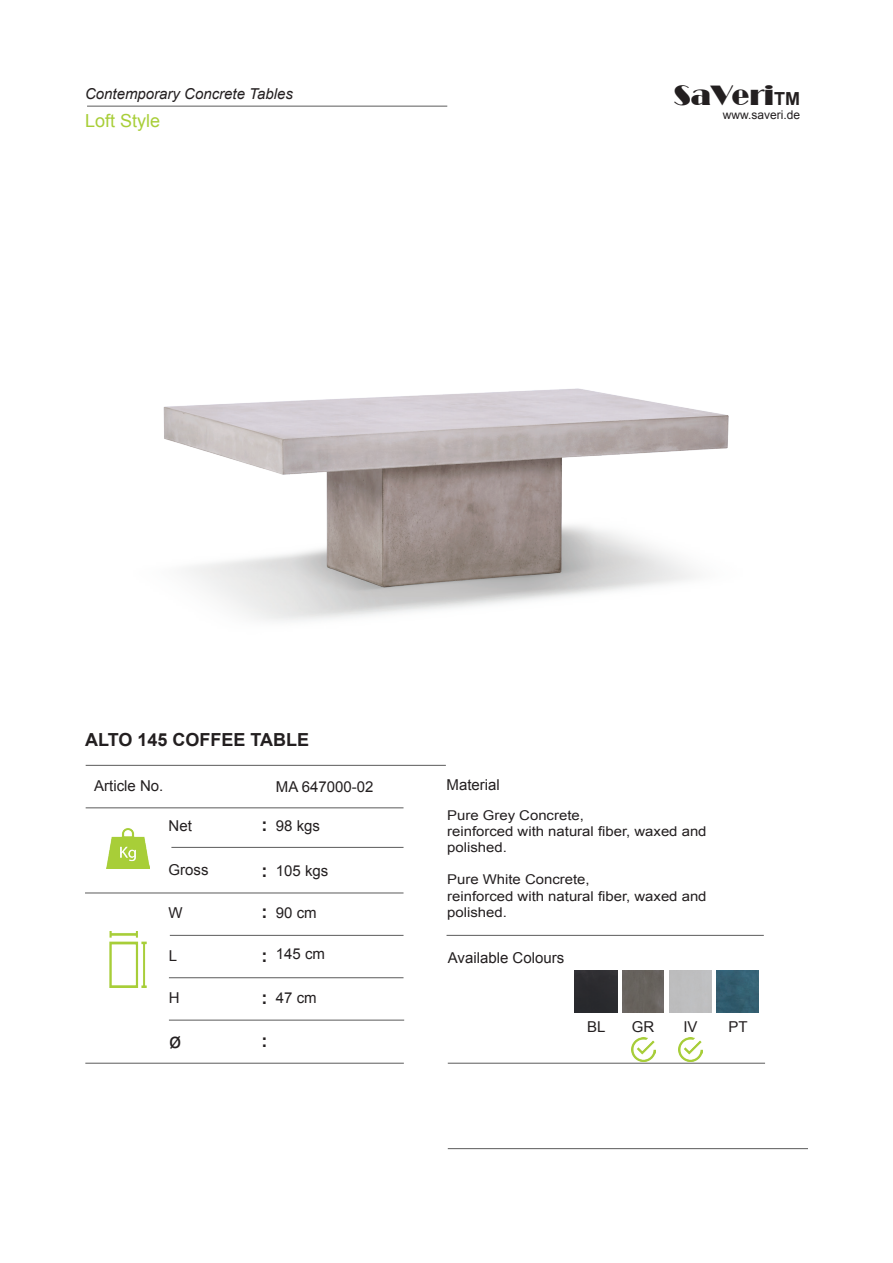
<style>
.page{position:relative;width:893px;height:1263px;background:#fff}
.page>*{position:absolute;margin:0;border:0;box-sizing:border-box;transform-origin:0 0}
.t1{font:27px "Broadway BT";color:#231f20}
.t2{font:21px "Arial";color:#231f20}
.t3{font:700 18px "Arial";color:#231f20}
.t4{font:18px "Arial";color:#a8ce38}
.t5{font:15px "Arial";color:#231f20}
.t6{font:italic 15px "Arial";color:#231f20}
.t7{font:13.5px/16.2px "Arial";color:#231f20;scale:1.1 1}
.t8{font:12px "Arial";color:#231f20}
.s1{font-family:"Arial";font-weight:700;font-size:18px}
</style>
<div class="page">
<hr style="left:448px;top:1148px;width:360px;height:1px;background:#5b5b5b">
<hr style="left:86px;top:765px;width:360px;height:1px;background:#5b5b5b">
<hr style="left:87px;top:106px;width:360px;height:1px;background:#5b5b5b">
<img style="left:107px;top:828px;width:43px;height:41px">
<img style="left:109px;top:932px;width:38px;height:56px">
<div style="left:574px;top:970px;width:43px;height:43px;background:#2b2b2f"></div>
<img style="left:163px;top:388px;width:566px;height:233px">
<hr style="left:86px;top:807px;width:317px;height:1px;background:#5b5b5b">
<hr style="left:85px;top:893px;width:318px;height:1px;background:#5b5b5b">
<hr style="left:170px;top:935px;width:233px;height:1px;background:#5b5b5b">
<hr style="left:169px;top:977px;width:234px;height:1px;background:#5b5b5b">
<hr style="left:169px;top:1020px;width:235px;height:1px;background:#5b5b5b">
<hr style="left:171px;top:847px;width:232px;height:1px;background:#5b5b5b">
<hr style="left:446px;top:935px;width:318px;height:1px;background:#5b5b5b">
<div style="left:622px;top:970px;width:42px;height:42px;background:#67635d"></div>
<img style="left:717px;top:970px;width:41px;height:42px">
<hr style="left:448px;top:1063px;width:317px;height:1px;background:#5b5b5b">
<img style="left:631px;top:1037px;width:24px;height:24px">
<img style="left:679px;top:1037px;width:24px;height:24px">
<hr style="left:85px;top:1063px;width:319px;height:1px;background:#5b5b5b">
<p class="t6" style="left:85px;top:84px;width:209px">Contemporary Concrete Tables</p>
<h3 class="t4" style="left:85px;top:108px;width:77px">Loft Style</h3>
<h1 class="t1" style="left:674px;top:78px;width:128px">SaVeri<span class="s1">TM</span></h1>
<p class="t8" style="left:723px;top:107px;width:79px">www.saveri.de</p>
<h3 class="t3" style="left:85px;top:728px;width:226px">ALTO 145 COFFEE TABLE</h3>
<p class="t5" style="left:94px;top:776px;width:71px">Article No.</p>
<p class="t5" style="left:169px;top:816px;width:25px">Net</p>
<p class="t5" style="left:169px;top:860px;width:42px">Gross</p>
<p class="t5" style="left:169px;top:903px;width:16px">W</p>
<p class="t5" style="left:169px;top:946px;width:10px">L</p>
<p class="t5" style="left:169px;top:988px;width:12px">H</p>
<h2 class="t2" style="left:169px;top:1027px;width:14px">ø</h2>
<p class="t5" style="left:276px;top:776px;width:99px">MA 647000-02</p>
<h3 class="t3" style="left:261px;top:813px;width:7px">:</h3>
<h3 class="t3" style="left:261px;top:858px;width:7px">:</h3>
<h3 class="t3" style="left:261px;top:899px;width:7px">:</h3>
<h3 class="t3" style="left:261px;top:944px;width:7px">:</h3>
<h3 class="t3" style="left:261px;top:986px;width:7px">:</h3>
<h3 class="t3" style="left:261px;top:1029px;width:7px">:</h3>
<p class="t5" style="left:276px;top:816px;width:46px">98 kgs</p>
<p class="t5" style="left:276px;top:861px;width:54px">105 kgs</p>
<p class="t5" style="left:276px;top:903px;width:42px">90 cm</p>
<p class="t5" style="left:276px;top:944px;width:51px">145 cm</p>
<p class="t5" style="left:276px;top:987px;width:42px">47 cm</p>
<p class="t5" style="left:447px;top:775px;width:55px">Material</p>
<p class="t7" style="left:447px;top:807px;width:237px">Pure Grey Concrete,<br>reinforced with natural fiber, waxed and polished.</p>
<p class="t7" style="left:447px;top:872px;width:237px">Pure White Concrete,<br>reinforced with natural fiber, waxed and polished.</p>
<p class="t5" style="left:448px;top:948px;width:118px">Available Colours</p>
<p class="t5" style="left:587px;top:1017px;width:20px">BL</p>
<p class="t5" style="left:632px;top:1017px;width:24px">GR</p>
<p class="t5" style="left:683px;top:1017px;width:16px">IV</p>
<p class="t5" style="left:728px;top:1017px;width:21px">PT</p>
</div>
